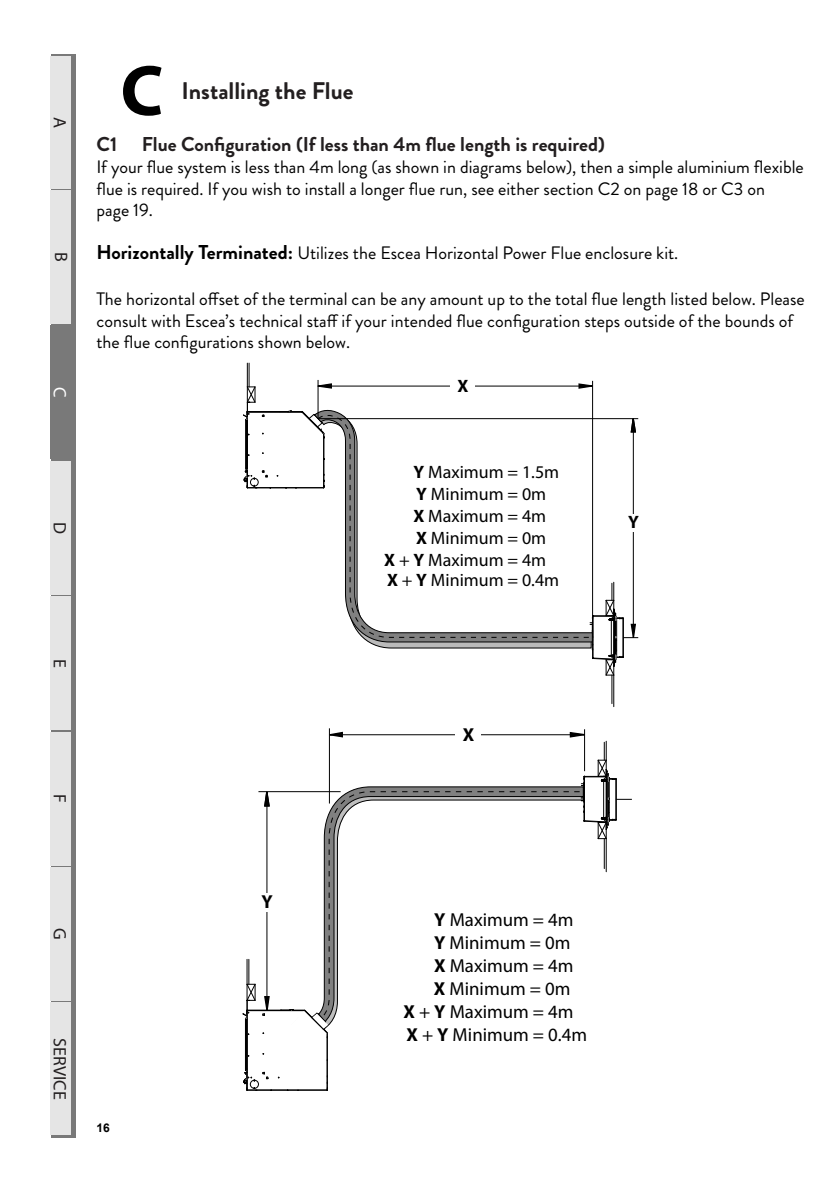
<style>
.page{position:relative;width:840px;height:1191px;background:#fff}
.page>*{position:absolute;margin:0;border:0;box-sizing:border-box;transform-origin:0 0}
.t1{font:700 72px "Myriad Pro";color:#000}
.t2{font:700 24px "Brandon Grotesque";color:#231f20}
.t3{font:700 20px "Brandon Grotesque";color:#231f20}
.t4{font:18.8px/23px "Myriad Pro";color:#000}
.t5{font:700 18.8px "Myriad Pro";color:#000}
.Paragraph{font:18px/21.6px "Brandon Grotesque";color:#000}
.t6{font:18px/22px "Myriad Pro";color:#000}
.Bold_Paragraph_Mod{font:18px "Brandon Grotesque";color:#000}
.t7{font:18px "Myriad Pro";color:#231f20}
.t8{font:700 18px "Myriad Pro";color:#000}
.t9{font:18px "Myriad Pro";color:#fff}
.t10{font:700 12px "Arial";color:#000}
.s1{font-weight:700;font-size:20px}
.s2{font-weight:700}
</style>
<div class="page">
<div style="left:51px;top:54px;width:24px;height:1083px;background:#797979"></div>
<div style="left:51px;top:56px;width:20px;height:132px;background:#e5e5e5"></div>
<div style="left:51px;top:190px;width:20px;height:134px;background:#e5e5e5"></div>
<div style="left:51px;top:461px;width:20px;height:133px;background:#e5e5e5"></div>
<div style="left:51px;top:596px;width:20px;height:134px;background:#e5e5e5"></div>
<div style="left:51px;top:732px;width:20px;height:133px;background:#e5e5e5"></div>
<div style="left:51px;top:867px;width:20px;height:133px;background:#e5e5e5"></div>
<div style="left:51px;top:1002px;width:20px;height:133px;background:#e5e5e5"></div>
<svg style="left:261px;top:786px;width:307px;height:226px"></svg>
<svg style="left:295px;top:791px;width:273px;height:235px"></svg>
<hr style="left:605px;top:838px;width:1px;height:33px;background:#000">
<hr style="left:603px;top:838px;width:1px;height:30px;background:#000">
<hr style="left:329px;top:728px;width:1px;height:75px;background:#000">
<hr style="left:584px;top:729px;width:1px;height:42px;background:#000">
<hr style="left:258px;top:791px;width:82px;height:1px;background:#000">
<hr style="left:329px;top:734px;width:255px;height:1px;background:#000">
<hr style="left:266px;top:793px;width:1px;height:215px;background:#000">
<div style="left:455px;top:729px;width:26px;height:11px;background:#fff"></div>
<div style="left:254px;top:893px;width:25px;height:19px;background:#fff"></div>
<svg style="left:328px;top:731px;width:15px;height:7px"></svg>
<svg style="left:263px;top:790px;width:7px;height:17px"></svg>
<hr style="left:245px;top:1018px;width:1px;height:51px;background:#000">
<hr style="left:246px;top:1011px;width:1px;height:78px;background:#000">
<hr style="left:247px;top:1010px;width:1px;height:80px;background:#000">
<hr style="left:326px;top:1033px;width:1px;height:57px;background:#000">
<hr style="left:247px;top:1010px;width:57px;height:1px;background:#000">
<hr style="left:327px;top:1033px;width:1px;height:56px;background:#000">
<hr style="left:247px;top:1089px;width:80px;height:1px;background:#000">
<svg style="left:262px;top:995px;width:8px;height:21px"></svg>
<svg style="left:326px;top:1074px;width:2px;height:17px"></svg>
<svg style="left:242px;top:959px;width:14px;height:61px"></svg>
<svg style="left:243px;top:1068px;width:36px;height:23px"></svg>
<svg style="left:568px;top:731px;width:63px;height:108px"></svg>
<svg style="left:280px;top:1009px;width:48px;height:39px"></svg>
<svg style="left:368px;top:642px;width:221px;height:6px"></svg>
<hr style="left:246px;top:420px;width:1px;height:48px;background:#000">
<hr style="left:245px;top:420px;width:1px;height:48px;background:#000">
<hr style="left:247px;top:412px;width:1px;height:75px;background:#000">
<hr style="left:247px;top:412px;width:55px;height:1px;background:#000">
<hr style="left:247px;top:411px;width:55px;height:1px;background:#000">
<hr style="left:247px;top:487px;width:76px;height:1px;background:#000">
<svg style="left:243px;top:467px;width:35px;height:22px"></svg>
<svg style="left:243px;top:363px;width:21px;height:58px"></svg>
<hr style="left:613px;top:675px;width:1px;height:31px;background:#000">
<svg style="left:283px;top:409px;width:306px;height:233px"></svg>
<svg style="left:317px;top:410px;width:275px;height:228px"></svg>
<hr style="left:317px;top:380px;width:1px;height:38px;background:#000">
<hr style="left:592px;top:381px;width:1px;height:256px;background:#000">
<hr style="left:318px;top:418px;width:320px;height:1px;background:#000">
<hr style="left:317px;top:386px;width:275px;height:1px;background:#000">
<hr style="left:632px;top:418px;width:1px;height:219px;background:#000">
<div style="left:450px;top:381px;width:24px;height:10px;background:#fff"></div>
<div style="left:620px;top:513px;width:25px;height:18px;background:#fff"></div>
<svg style="left:577px;top:382px;width:16px;height:7px"></svg>
<svg style="left:317px;top:382px;width:15px;height:7px"></svg>
<svg style="left:629px;top:418px;width:7px;height:15px"></svg>
<svg style="left:589px;top:582px;width:49px;height:121px"></svg>
<p class="t7" style="left:71px;top:116px;width:13px;rotate:90deg">A</p>
<p class="t7" style="left:72px;top:252px;width:11px;rotate:90deg">B</p>
<p class="t9" style="left:71px;top:387px;width:12px;rotate:90deg">C</p>
<p class="t7" style="left:71px;top:522px;width:13px;rotate:90deg">D</p>
<p class="t1" style="left:120px;top:44px;width:44px">C</p>
<p class="t2" style="left:181px;top:74px;width:173px">Installing the Flue</p>
<p class="t3" style="left:96px;top:130px;width:510px">C1 Flue Configuration (If less than 4m flue length is required)</p>
<p class="Paragraph" style="left:96px;top:156px;width:708px">If your flue system is less than 4m long (as shown in diagrams below), then a simple aluminium flexible flue is required. If you wish to install a longer flue run, see either section C2 on page 18 or C3 on<br>page 19.</p>
<p class="Bold_Paragraph_Mod" style="left:96px;top:241px;width:583px"><span class="s1">Horizontally Terminated:</span> Utilizes the Escea Horizontal Power Flue enclosure kit.</p>
<p class="Paragraph" style="left:96px;top:288px;width:709px">The horizontal offset of the terminal can be any amount up to the total flue length listed below. Please consult with Escea’s technical staff if your intended flue configuration steps outside of the bounds of the flue configurations shown below.</p>
<p class="t8" style="left:457px;top:374px;width:12px">X</p>
<p class="t6" style="left:413px;top:461px;width:147px"><span class="s2">Y</span> Maximum = 1.5m<br><span class="s2">Y</span> Minimum = 0m<br><span class="s2">X</span> Maximum = 4m<br><span class="s2">X</span> Minimum = 0m</p>
<p class="t6" style="left:387px;top:568px;width:173px"><span class="s2">X</span> + <span class="s2">Y</span> Minimum = 0.4m</p>
<p class="t6" style="left:384px;top:548px;width:163px"><span class="s2">X</span> + <span class="s2">Y</span> Maximum = 4m</p>
<p class="t8" style="left:628px;top:510px;width:12px">Y</p>
<p class="t7" style="left:71px;top:659px;width:10px;rotate:90deg">E</p>
<p class="t7" style="left:71px;top:794px;width:10px;rotate:90deg">F</p>
<p class="t5" style="left:462px;top:722px;width:13px">X</p>
<p class="t7" style="left:71px;top:928px;width:13px;rotate:90deg">G</p>
<p class="t7" style="left:71px;top:1038px;width:63px;rotate:90deg">SERVICE</p>
<p class="t10" style="left:96px;top:1119px;width:15px">16</p>
<p class="t5" style="left:261px;top:889px;width:13px">Y</p>
<p class="t4" style="left:433px;top:907px;width:141px"><span class="s2">Y</span> Maximum = 4m<br><span class="s2">Y</span> Minimum = 0m<br><span class="s2">X</span> Maximum = 4m<br><span class="s2">X</span> Minimum = 0m</p>
<p class="t4" style="left:406px;top:1023px;width:182px"><span class="s2">X</span> + <span class="s2">Y</span> Minimum = 0.4m</p>
<p class="t4" style="left:403px;top:1000px;width:171px"><span class="s2">X</span> + <span class="s2">Y</span> Maximum = 4m</p>
</div>
